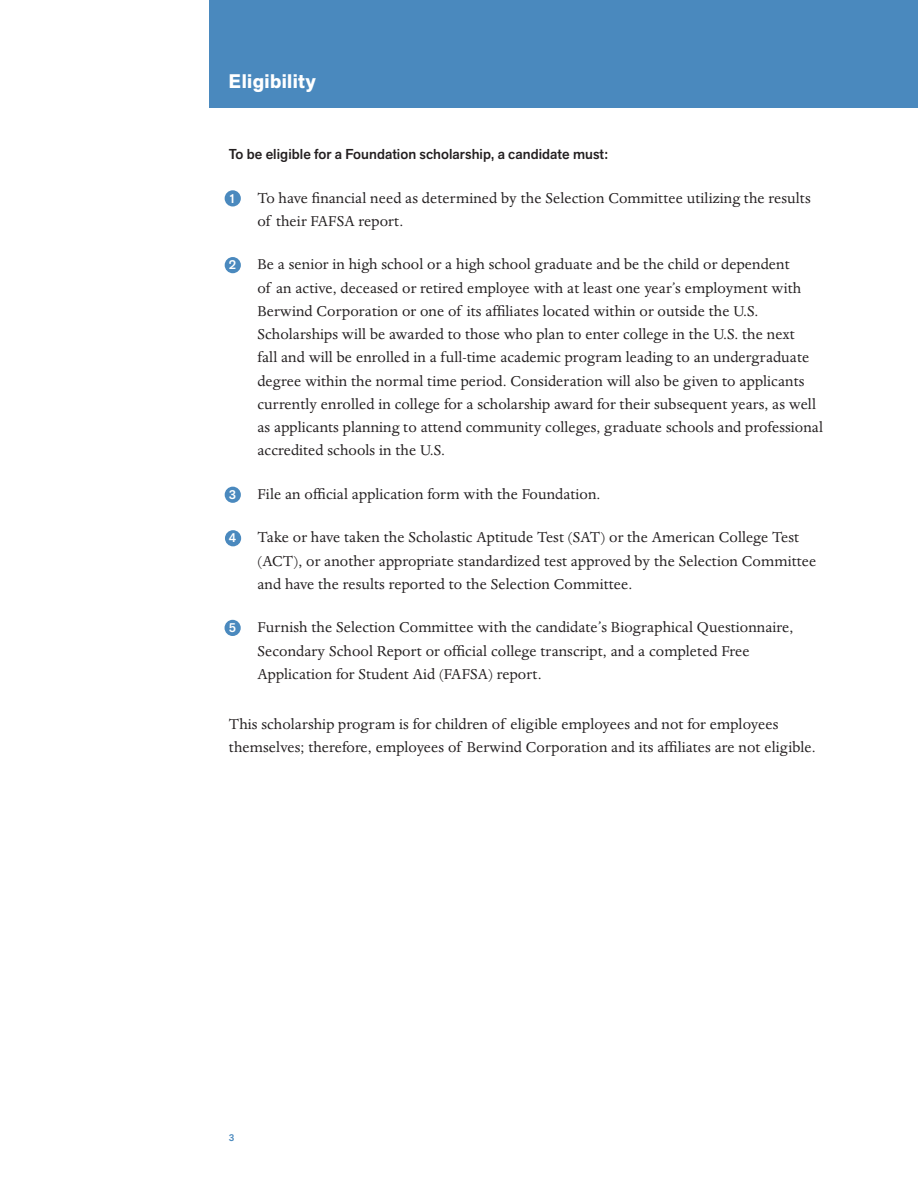
<style>
.page{position:relative;width:918px;height:1188px;background:#fff}
.page>*{position:absolute;margin:0;border:0;box-sizing:border-box;transform-origin:0 0}
.page_head{font:700 19.5px "Akzid Grtsk Next";letter-spacing:.02em;color:#fff}
.text{font:16.5px/23.2px "Dante";letter-spacing:.005em;color:#231f20}
.text-2{font:500 14.25px "Akzid Grtsk Next";letter-spacing:.005em;color:#231f20}
.text-3{font:500 12.75px "Akzid Grtsk Next";color:#fff}
.t1{font:500 9.75px "Akzid Grtsk Next";color:#4a89be}
</style>
<div class="page">
<div style="left:209px;top:0;width:709px;height:108px;background:#4a89be"></div>
<div style="left:225px;top:190px;width:16px;height:16px;background:#4a89be;border-radius:50%"></div>
<div style="left:225px;top:257px;width:16px;height:16px;background:#4a89be;border-radius:50%"></div>
<div style="left:225px;top:487px;width:16px;height:16px;background:#4a89be;border-radius:50%"></div>
<div style="left:225px;top:530px;width:16px;height:16px;background:#4a89be;border-radius:50%"></div>
<div style="left:225px;top:620px;width:16px;height:16px;background:#4a89be;border-radius:50%"></div>
<p class="page_head" style="left:229px;top:69px;width:88px">Eligibility</p>
<p class="text-2" style="left:229px;top:145px;width:381px">To be eligible for a Foundation scholarship, a candidate must:</p>
<p class="text-3" style="left:229px;top:190px;width:9px">1</p>
<p class="text" style="left:257px;top:187px;width:555px">To have financial need as determined by the Selection Committee utilizing the results of their FAFSA report.</p>
<p class="text-3" style="left:229px;top:257px;width:9px">2</p>
<p class="text" style="left:257px;top:253px;width:567px">Be a senior in high school or a high school graduate and be the child or dependent<br>of an active, deceased or retired employee with at least one year’s employment with Berwind Corporation or one of its affiliates located within or outside the U.S.<br>Scholarships will be awarded to those who plan to enter college in the U.S. the next<br>fall and will be enrolled in a full-time academic program leading to an undergraduate degree within the normal time period. Consideration will also be given to applicants currently enrolled in college for a scholarship award for their subsequent years, as well as applicants planning to attend community colleges, graduate schools and professional accredited schools in the U.S.</p>
<p class="text-3" style="left:229px;top:486px;width:9px">3</p>
<p class="text" style="left:257px;top:483px;width:345px">File an official application form with the Foundation.</p>
<p class="text-3" style="left:229px;top:530px;width:9px">4</p>
<p class="text" style="left:257px;top:526px;width:560px">Take or have taken the Scholastic Aptitude Test (SAT) or the American College Test (ACT), or another appropriate standardized test approved by the Selection Committee and have the results reported to the Selection Committee.</p>
<p class="text-3" style="left:229px;top:620px;width:9px">5</p>
<p class="text" style="left:257px;top:616px;width:537px">Furnish the Selection Committee with the candidate’s Biographical Questionnaire,<br>Secondary School Report or official college transcript, and a completed Free<br>Application for Student Aid (FAFSA) report.</p>
<p class="text" style="left:229px;top:713px;width:588px">This scholarship program is for children of eligible employees and not for employees themselves; therefore, employees of Berwind Corporation and its affiliates are not eligible.</p>
<p class="t1" style="left:229px;top:1132px;width:7px">3</p>
</div>
